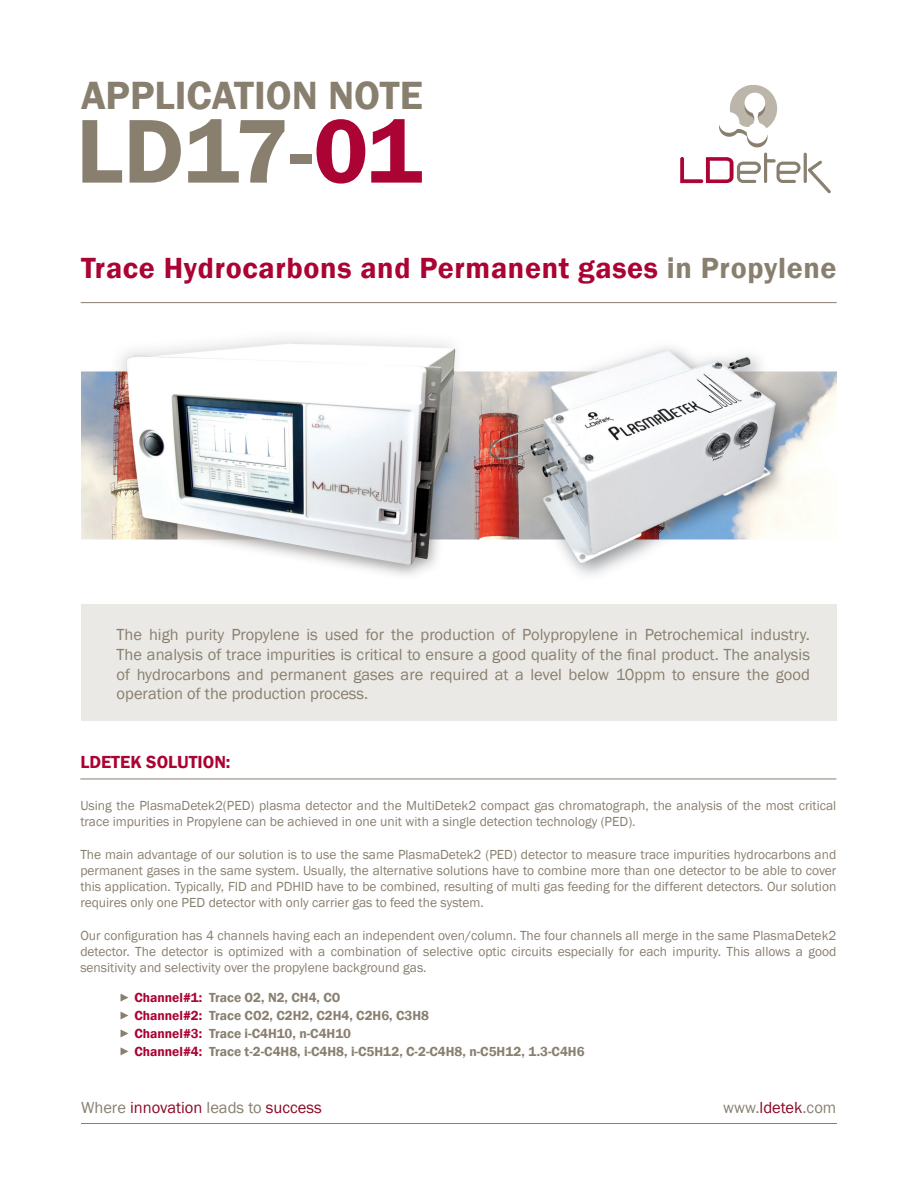
<style>
.page{position:relative;width:918px;height:1188px;background:#fff}
.page>*{position:absolute;margin:0;border:0;box-sizing:border-box;transform-origin:0 0}
.t1{font:600 93.75px "Franklin Gothic";letter-spacing:-.005em;color:#887f6f}
.t2{font:600 40.5px "Franklin Gothic";color:#887f6f}
.t3{font:600 30px "Franklin Gothic";letter-spacing:.02em;color:#ab0333}
.t4{font:600 18px "Franklin Gothic";color:#ab0333}
.t5{font:16.5px/19.8px "Franklin Gothic";color:#887f6f;text-align:justify}
.t6{font:16.5px "Franklin Gothic";color:#8b0625}
.t7{font:13.5px/16.2px "Franklin Gothic";color:#887f6f;text-align:justify}
.t8{font:600 13.5px/18px "Franklin Gothic";color:#887f6f}
.s1{color:#ab0333}
.s2{color:#887f6f}
.s3{color:#8b0625}
</style>
<div class="page">
<svg style="left:680px;top:85px;width:151px;height:109px"></svg>
<img style="left:82px;top:338px;width:754px;height:238px">
<div style="left:82px;top:604px;width:755px;height:117px;background:#ebe9e5"></div>
<hr style="left:81px;top:302px;width:756px;height:1px;background:#887f6f">
<hr style="left:80px;top:779px;width:756px;height:1px;background:#887f6f">
<svg style="left:121px;top:994px;width:7px;height:8px"></svg>
<svg style="left:121px;top:1012px;width:7px;height:8px"></svg>
<svg style="left:121px;top:1029px;width:7px;height:8px"></svg>
<svg style="left:121px;top:1047px;width:7px;height:8px"></svg>
<hr style="left:81px;top:1123px;width:756px;height:1px;background:#887f6f">
<h2 class="t2" style="left:81px;top:70px;width:343px">APPLICATION NOTE</h2>
<h1 class="t1" style="left:76px;top:94px;width:347px">LD17-<span class="s1">01</span></h1>
<h3 class="t3" style="left:81px;top:250px;width:757px">Trace Hydrocarbons and Permanent gases <span class="s2">in Propylene</span></h3>
<p class="t5" style="left:117px;top:625px;width:695px">The high purity Propylene is used for the production of Polypropylene in Petrochemical industry.<br>The analysis of trace impurities is critical to ensure a good quality of the final product. The analysis of hydrocarbons and permanent gases are required at a level below 10ppm to ensure the good operation of the production process.</p>
<h3 class="t4" style="left:80px;top:751px;width:152px">LDETEK SOLUTION:</h3>
<p class="t7" style="left:80px;top:798px;width:757px">Using the PlasmaDetek2(PED) plasma detector and the MultiDetek2 compact gas chromatograph, the analysis of the most critical trace impurities in Propylene can be achieved in one unit with a single detection technology (PED).</p>
<p class="t7" style="left:80px;top:846px;width:758px">The main advantage of our solution is to use the same PlasmaDetek2 (PED) detector to measure trace impurities hydrocarbons and permanent gases in the same system. Usually, the alternative solutions have to combine more than one detector to be able to cover this application. Typically, FID and PDHID have to be combined, resulting of multi gas feeding for the different detectors. Our solution requires only one PED detector with only carrier gas to feed the system.</p>
<p class="t7" style="left:80px;top:927px;width:758px">Our configuration has 4 channels having each an independent oven/column. The four channels all merge in the same PlasmaDetek2 detector. The detector is optimized with a combination of selective optic circuits especially for each impurity. This allows a good sensitivity and selectivity over the propylene background gas.</p>
<p class="t8" style="left:134px;top:989px;width:452px"><span class="s1">Channel#1:</span> Trace O2, N2, CH4, CO<br><span class="s1">Channel#2:</span> Trace CO2, C2H2, C2H4, C2H6, C3H8<br><span class="s1">Channel#3:</span> Trace i-C4H10, n-C4H10<br><span class="s1">Channel#4:</span> Trace t-2-C4H8, i-C4H8, i-C5H12, C-2-C4H8, n-C5H12, 1.3-C4H6</p>
<p class="t6" style="left:81px;top:1098px;width:242px"><span class="s2">Where</span> innovation <span class="s2">leads to</span> success</p>
<p class="t5" style="left:723px;top:1098px;width:115px">www.<span class="s3">ldetek</span>.com</p>
</div>
